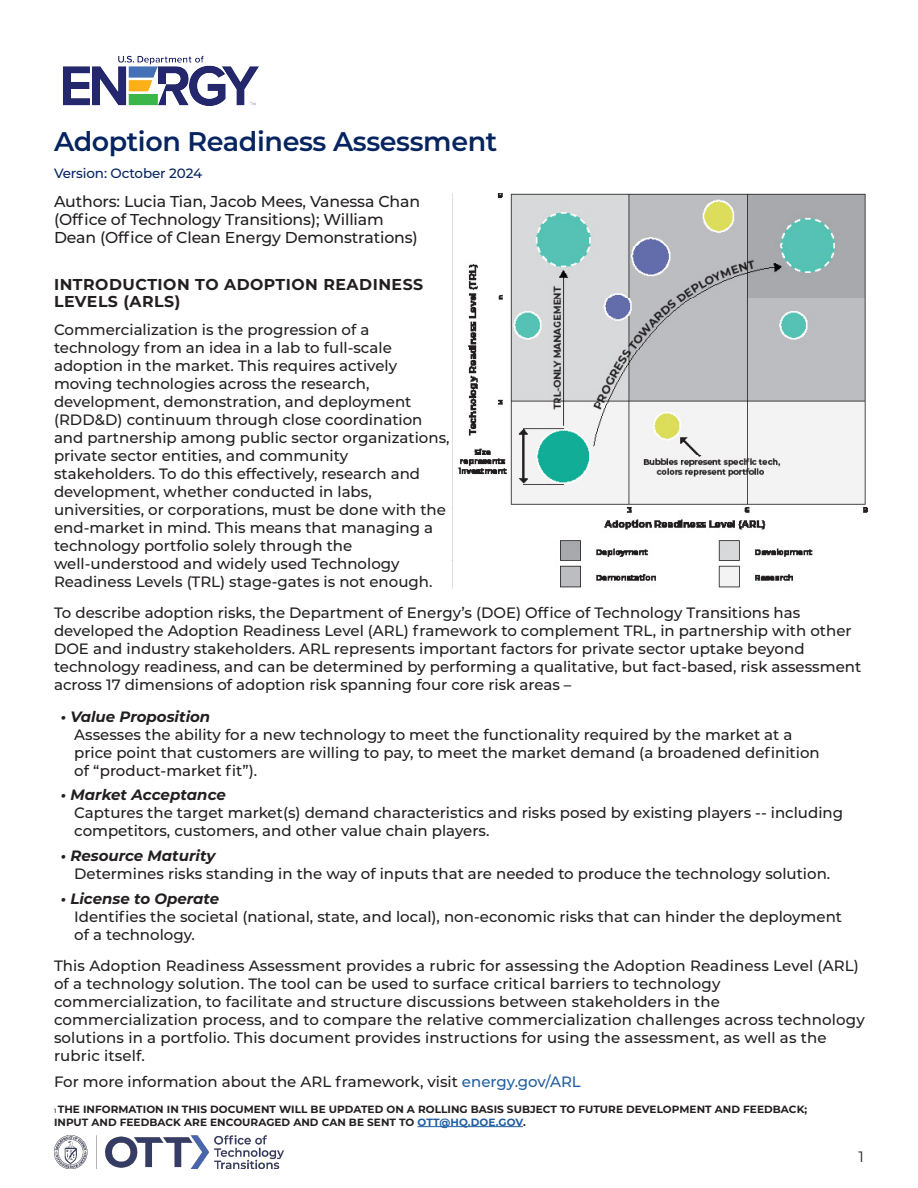
<style>
.page{position:relative;width:918px;height:1188px;background:#fff}
.page>*{position:absolute;margin:0;border:0;box-sizing:border-box;transform-origin:0 0}
.t1{font:600 27px "Montserrat";letter-spacing:-.015em;color:#06245f}
.t2{font:500 15.75px/18px "Montserrat";letter-spacing:-.01em;color:#231f20}
.t3{font:700 15.75px/18px "Montserrat";letter-spacing:.03em;color:#231f20}
.t4{font:500 15px/18px "Montserrat";color:#231f20}
.t5{font:italic 700 15px "Montserrat";color:#231f20}
.t6{font:15px "Montserrat";color:#231f20}
.t7{font:500 13.5px "Montserrat";letter-spacing:-.01em;color:#06245f}
.t8{font:700 10.5px/12.6px "Montserrat";letter-spacing:.005em;color:#231f20}
.s1{color:#215ea0}
.s2{font-weight:500;font-size:6.15px}
</style>
<div class="page">
<img style="left:54px;top:1136px;width:229px;height:33px">
<img style="left:63px;top:55px;width:196px;height:51px">
<hr style="left:418px;top:1126px;width:105px;height:1px;background:#215ea0">
<img style="left:452px;top:194px;width:416px;height:394px">
<h1 class="t1" style="left:54px;top:122px;width:445px">Adoption Readiness Assessment</h1>
<p class="t7" style="left:54px;top:164px;width:150px">Version: October 2024</p>
<p class="t2" style="left:54px;top:191px;width:368px">Authors: Lucia Tian, Jacob Mees, Vanessa Chan (Office of Technology Transitions); William<br>Dean (Office of Clean Energy Demonstrations)</p>
<p class="t3" style="left:54px;top:274px;width:371px">INTRODUCTION TO ADOPTION READINESS<br>LEVELS (ARLS)</p>
<p class="t4" style="left:54px;top:320px;width:397px">Commercialization is the progression of a technology from an idea in a lab to full-scale adoption in the market. This requires actively moving technologies across the research, development, demonstration, and deployment (RDD&amp;D) continuum through close coordination and partnership among public sector organizations, private sector entities, and community stakeholders. To do this effectively, research and development, whether conducted in labs, universities, or corporations, must be done with the end-market in mind. This means that managing a technology portfolio solely through the well-understood and widely used Technology Readiness Levels (TRL) stage-gates is not enough.</p>
<p class="t4" style="left:54px;top:603px;width:809px">To describe adoption risks, the Department of Energy’s (DOE) Office of Technology Transitions has developed the Adoption Readiness Level (ARL) framework to complement TRL, in partnership with other DOE and industry stakeholders. ARL represents important factors for private sector uptake beyond technology readiness, and can be determined by performing a qualitative, but fact-based, risk assessment across 17 dimensions of adoption risk spanning four core risk areas –</p>
<p class="t5" style="left:61px;top:705px;width:151px">• Value Proposition</p>
<p class="t4" style="left:74px;top:725px;width:747px">Assesses the ability for a new technology to meet the functionality required by the market at a price point that customers are willing to pay, to meet the market demand (a broadened definition of “product-market fit”).</p>
<p class="t5" style="left:61px;top:784px;width:167px">• Market Acceptance</p>
<p class="t4" style="left:74px;top:803px;width:770px">Captures the target market(s) demand characteristics and risks posed by existing players -- including competitors, customers, and other value chain players.</p>
<p class="t5" style="left:61px;top:845px;width:156px">• Resource Maturity</p>
<p class="t4" style="left:74px;top:864px;width:758px">Determines risks standing in the way of inputs that are needed to produce the technology solution.</p>
<p class="t5" style="left:61px;top:888px;width:160px">• License to Operate</p>
<p class="t4" style="left:74px;top:907px;width:769px">Identifies the societal (national, state, and local), non-economic risks that can hinder the deployment of a technology.</p>
<p class="t4" style="left:54px;top:956px;width:812px">This Adoption Readiness Assessment provides a rubric for assessing the Adoption Readiness Level (ARL) of a technology solution. The tool can be used to surface critical barriers to technology commercialization, to facilitate and structure discussions between stakeholders in the commercialization process, and to compare the relative commercialization challenges across technology solutions in a portfolio. This document provides instructions for using the assessment, as well as the rubric itself.</p>
<p class="t4" style="left:54px;top:1072px;width:528px">For more information about the ARL framework, visit <span class="s1">energy.gov/ARL</span></p>
<p class="t8" style="left:54px;top:1102px;width:755px"><span class="s2">1</span> THE INFORMATION IN THIS DOCUMENT WILL BE UPDATED ON A ROLLING BASIS SUBJECT TO FUTURE DEVELOPMENT AND FEEDBACK;<br>INPUT AND FEEDBACK ARE ENCOURAGED AND CAN BE SENT TO <span class="s1">OTT@HQ.DOE.GOV</span>.</p>
<p class="t6" style="left:859px;top:1147px;width:7px">1</p>
</div>
